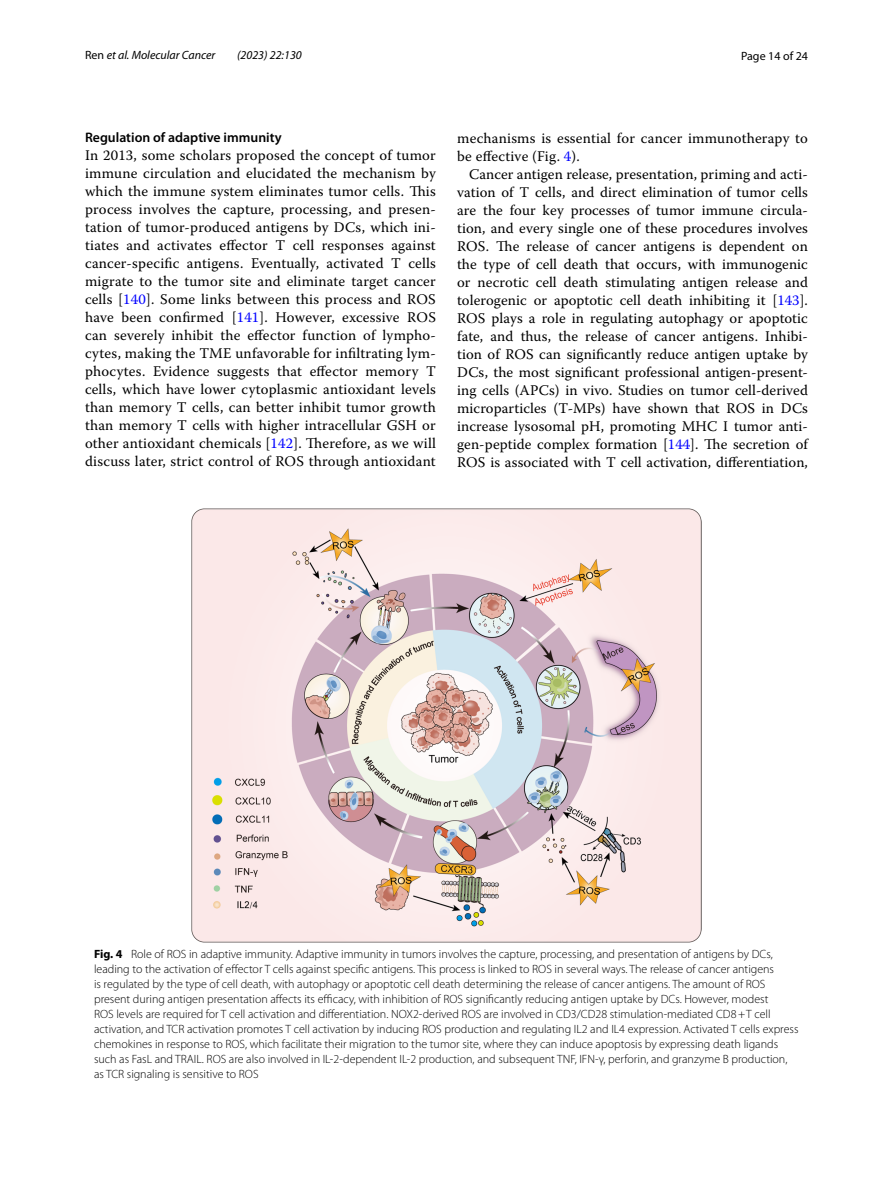
<style>
.page{position:relative;width:893px;height:1187px;background:#fff}
.page>*{position:absolute;margin:0;border:0;box-sizing:border-box;transform-origin:0 0}
.t1{font:14.7px/18px "Warnock Pro";letter-spacing:.015em;color:#000;text-align:justify}
.t2{font:600 13.8px "Myriad Pro";color:#000}
.t3{font:300 12px/15px "Myriad Pro";color:#000}
.t4{font:italic 12px "Myriad Pro";color:#000}
.t5{font:12px "Myriad Pro";color:#000}
.s1{font-style:normal}
.s2{color:#00f}
.s3{font-weight:700}
</style>
<div class="page">
<img style="left:191px;top:508px;width:511px;height:434px">
<p class="t4" style="left:85px;top:48px;width:132px"><span class="s1">Ren</span> et al. Molecular Cancer</p>
<p class="t4" style="left:237px;top:48px;width:66px">(2023) 22:130</p>
<p class="t5" style="left:741px;top:48px;width:68px">Page 14 of 24</p>
<p class="t2" style="left:85px;top:129px;width:198px">Regulation of adaptive immunity</p>
<p class="t1" style="left:85px;top:146px;width:352px">In 2013, some scholars proposed the concept of tumor immune circulation and elucidated the mechanism by which the immune system eliminates tumor cells. This process involves the capture, processing, and presen&shy;tation of tumor-produced antigens by DCs, which ini&shy;tiates and activates effector T cell responses against cancer-specific antigens. Eventually, activated T cells migrate to the tumor site and eliminate target cancer cells [<span class="s2">140</span>]. Some links between this process and ROS have been confirmed [<span class="s2">141</span>]. However, excessive ROS can severely inhibit the effector function of lympho&shy;cytes, making the TME unfavorable for infiltrating lym&shy;phocytes. Evidence suggests that effector memory T cells, which have lower cytoplasmic antioxidant levels than memory T cells, can better inhibit tumor growth than memory T cells with higher intracellular GSH or other antioxidant chemicals [<span class="s2">142</span>]. Therefore, as we will discuss later, strict control of ROS through antioxidant</p>
<p class="t1" style="left:457px;top:128px;width:352px">mechanisms is essential for cancer immunotherapy to be effective (Fig. <span class="s2">4</span>).</p>
<p class="t1" style="left:457px;top:164px;width:352px;text-indent:12px">Cancer antigen release, presentation, priming and acti&shy;vation of T cells, and direct elimination of tumor cells are the four key processes of tumor immune circula&shy;tion, and every single one of these procedures involves ROS. The release of cancer antigens is dependent on the type of cell death that occurs, with immunogenic or necrotic cell death stimulating antigen release and tolerogenic or apoptotic cell death inhibiting it [<span class="s2">143</span>].<br>ROS plays a role in regulating autophagy or apoptotic fate, and thus, the release of cancer antigens. Inhibi&shy;tion of ROS can significantly reduce antigen uptake by DCs, the most significant professional antigen-present&shy;ing cells (APCs) in vivo. Studies on tumor cell-derived microparticles (T-MPs) have shown that ROS in DCs increase lysosomal pH, promoting MHC I tumor anti&shy;gen-peptide complex formation [<span class="s2">144</span>]. The secretion of ROS is associated with T cell activation, differentiation,</p>
<p class="t3" style="left:94px;top:946px;width:706px"><span class="s3">Fig. 4</span> Role of ROS in adaptive immunity. Adaptive immunity in tumors involves the capture, processing, and presentation of antigens by DCs, leading to the activation of effector T cells against specific antigens. This process is linked to ROS in several ways. The release of cancer antigens<br>is regulated by the type of cell death, with autophagy or apoptotic cell death determining the release of cancer antigens. The amount of ROS present during antigen presentation affects its efficacy, with inhibition of ROS significantly reducing antigen uptake by DCs. However, modest<br>ROS levels are required for T cell activation and differentiation. NOX2-derived ROS are involved in CD3/CD28 stimulation-mediated CD8+T cell activation, and TCR activation promotes T cell activation by inducing ROS production and regulating IL2 and IL4 expression. Activated T cells express chemokines in response to ROS, which facilitate their migration to the tumor site, where they can induce apoptosis by expressing death ligands such as FasL and TRAIL. ROS are also involved in IL-2-dependent IL-2 production, and subsequent TNF, IFN-γ, perforin, and granzyme B production, as TCR signaling is sensitive to ROS</p>
</div>
